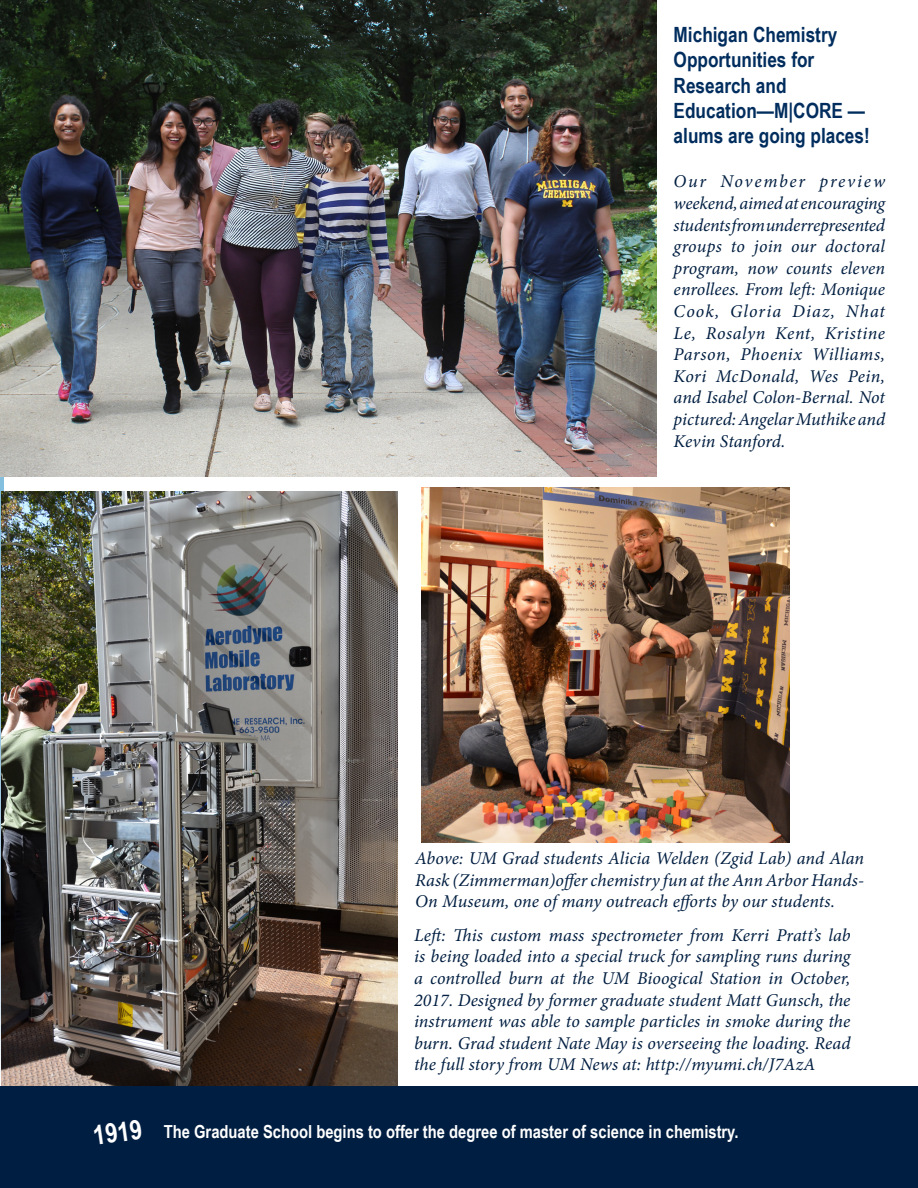
<style>
.page{position:relative;width:918px;height:1188px;background:#fff}
.page>*{position:absolute;margin:0;border:0;box-sizing:border-box;transform-origin:0 0}
.t1{font:700 27px "Arial Narrow";color:#fff}
.t2{font:700 21px/25.2px "Arial Narrow";color:#002d5e}
.t3{font:italic 18px/21.6px "Minion Pro";color:#001e41;text-align:justify}
.t4{font:700 18px "Arial Narrow";color:#fff}
</style>
<div class="page">
<div style="left:0;top:1086px;width:918px;height:102px;background:#001e41"></div>
<svg style="left:0;top:0;width:4px;height:1084px"></svg>
<img style="left:2px;top:491px;width:395px;height:595px">
<img style="left:1px;top:0;width:656px;height:476px">
<img style="left:421px;top:488px;width:369px;height:354px">
<p class="t2" style="left:674px;top:21px;width:198px">Michigan Chemistry<br>Opportunities for<br>Research and<br>Education—M|CORE — alums are going places!</p>
<p class="t3" style="left:674px;top:171px;width:213px">Our November preview weekend, aimed at encouraging students from underrepresented groups to join our doctoral program, now counts eleven enrollees. From left: Monique Cook, Gloria Diaz, Nhat Le, Rosalyn Kent, Kristine Parson, Phoenix Williams, Kori McDonald, Wes Pein, and Isabel Colon-Bernal. Not pictured: Angelar Muthike and Kevin Stanford.</p>
<p class="t3" style="left:415px;top:847px;width:450px">Above: UM Grad students Alicia Welden (Zgid Lab) and Alan Rask (Zimmerman)offer chemistry fun at the Ann Arbor Hands-On Museum, one of many outreach efforts by our students.</p>
<p class="t3" style="left:414px;top:924px;width:438px">Left: This custom mass spectrometer from Kerri Pratt’s lab is being loaded into a special truck for sampling runs during a controlled burn at the UM Bioogical Station in October, 2017. Designed by former graduate student Matt Gunsch, the instrument was able to sample particles in smoke during the burn. Grad student Nate May is overseeing the loading. Read the full story from UM News at: http://myumi.ch/J7AzA</p>
<h1 class="t1" style="left:90px;top:1115px;width:51px;rotate:-8deg">1919</h1>
<p class="t4" style="left:164px;top:1118px;width:576px">The Graduate School begins to offer the degree of master of science in chemistry.</p>
</div>
